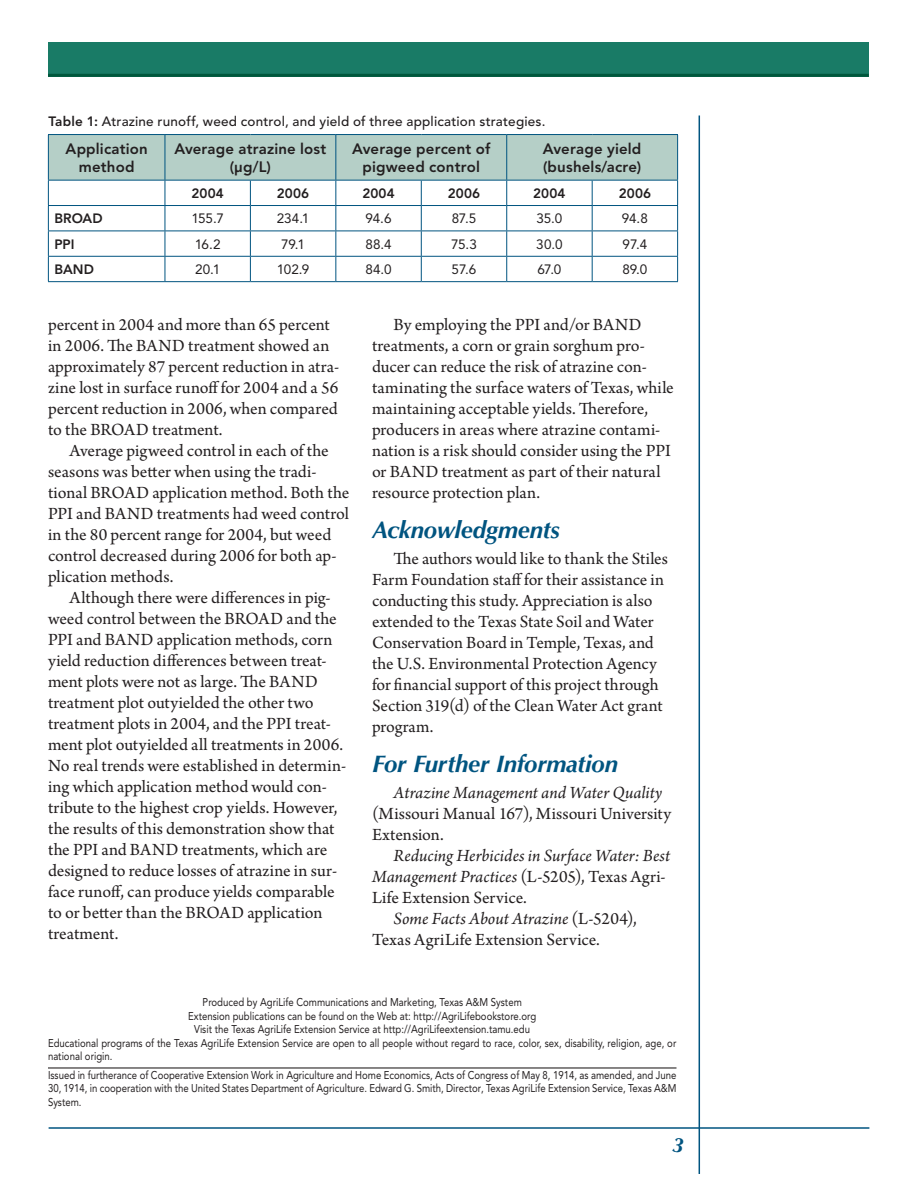
<style>
.page{position:relative;width:918px;height:1188px;background:#fff}
.page>*{position:absolute;margin:0;border:0;box-sizing:border-box;transform-origin:0 0}
.Papragraph_headings{font:italic 700 24px "Optima";letter-spacing:-.01em;color:#005480}
.Page_number_left{font:italic 700 21px "Optima";color:#005480}
.Body_text{font:18px/21px "Arno Pro";letter-spacing:-.005em;color:#231f20}
.Body_text-2{font:italic 18px/21px "Arno Pro";letter-spacing:.005em;color:#231f20}
.Table_body_text{font:800 15px/18px "Avenir";letter-spacing:.01em;color:#231f20;text-align:center}
.Table_body_text-2{font:13.5px "Avenir";letter-spacing:-.005em;color:#231f20}
.Table_body_text-3{font:500 13.5px "Avenir";letter-spacing:.015em;color:#231f20}
.Table_body_text-4{font:800 13.5px "Avenir";letter-spacing:.005em;color:#231f20}
.Statement{font:11.25px/13.5px "Avenir";color:#231f20;scale:.85 1}
.s1{font-weight:800}
.s2{font-style:italic}
.s3{font-style:normal}
</style>
<div class="page">
<div style="left:49px;top:42px;width:820px;height:35px;background:#197b66"></div>
<hr style="left:699px;top:116px;width:1px;height:1058px;background:#005480">
<hr style="left:49px;top:1127px;width:820px;height:2px;background:#005480">
<hr style="left:48px;top:74px;width:821px;height:3px;background:#00573c">
<svg style="left:48px;top:135px;width:630px;height:146px"></svg>
<hr style="left:48px;top:281px;width:117px;height:1px;background:#005480">
<hr style="left:165px;top:281px;width:85px;height:1px;background:#005480">
<hr style="left:250px;top:281px;width:86px;height:1px;background:#005480">
<hr style="left:336px;top:281px;width:85px;height:1px;background:#005480">
<hr style="left:421px;top:281px;width:86px;height:1px;background:#005480">
<hr style="left:507px;top:281px;width:85px;height:1px;background:#005480">
<hr style="left:592px;top:281px;width:86px;height:1px;background:#005480">
<hr style="left:48px;top:134px;width:117px;height:1px;background:#005480">
<hr style="left:165px;top:134px;width:85px;height:1px;background:#005480">
<hr style="left:250px;top:134px;width:86px;height:1px;background:#005480">
<hr style="left:336px;top:134px;width:85px;height:1px;background:#005480">
<hr style="left:421px;top:134px;width:86px;height:1px;background:#005480">
<hr style="left:507px;top:134px;width:85px;height:1px;background:#005480">
<hr style="left:592px;top:134px;width:86px;height:1px;background:#005480">
<hr style="left:48px;top:1068px;width:628px;height:1px;background:#231f20">
<p class="Table_body_text-3" style="left:48px;top:113px;width:499px"><span class="s1">Table 1:</span> Atrazine runoff, weed control, and yield of three application strategies.</p>
<p class="Table_body_text" style="left:66px;top:139px;width:84px">Application method</p>
<p class="Table_body_text" style="left:174px;top:139px;width:153px">Average atrazine lost (µg/L)</p>
<p class="Table_body_text" style="left:352px;top:139px;width:140px">Average percent of pigweed control</p>
<p class="Table_body_text" style="left:543px;top:139px;width:100px">Average yield</p>
<p class="Table_body_text" style="left:543px;top:157px;width:100px">(bushels/acre)</p>
<p class="Table_body_text-4" style="left:192px;top:185px;width:34px">2004</p>
<p class="Table_body_text-4" style="left:277px;top:185px;width:34px">2006</p>
<p class="Table_body_text-4" style="left:362px;top:185px;width:34px">2004</p>
<p class="Table_body_text-4" style="left:448px;top:185px;width:34px">2006</p>
<p class="Table_body_text-4" style="left:533px;top:185px;width:34px">2004</p>
<p class="Table_body_text-4" style="left:619px;top:185px;width:34px">2006</p>
<p class="Table_body_text-4" style="left:54px;top:211px;width:50px">BROAD</p>
<p class="Table_body_text-2" style="left:191px;top:211px;width:34px">155.7</p>
<p class="Table_body_text-2" style="left:277px;top:211px;width:34px">234.1</p>
<p class="Table_body_text-2" style="left:366px;top:211px;width:27px">94.6</p>
<p class="Table_body_text-2" style="left:452px;top:211px;width:26px">87.5</p>
<p class="Table_body_text-2" style="left:536px;top:211px;width:28px">35.0</p>
<p class="Table_body_text-2" style="left:622px;top:211px;width:27px">94.8</p>
<p class="Table_body_text-4" style="left:54px;top:236px;width:22px">PPI</p>
<p class="Table_body_text-2" style="left:195px;top:236px;width:27px">16.2</p>
<p class="Table_body_text-2" style="left:281px;top:236px;width:25px">79.1</p>
<p class="Table_body_text-2" style="left:365px;top:236px;width:28px">88.4</p>
<p class="Table_body_text-2" style="left:451px;top:236px;width:27px">75.3</p>
<p class="Table_body_text-2" style="left:536px;top:236px;width:28px">30.0</p>
<p class="Table_body_text-2" style="left:623px;top:236px;width:26px">97.4</p>
<p class="Table_body_text-4" style="left:54px;top:261px;width:41px">BAND</p>
<p class="Table_body_text-2" style="left:195px;top:262px;width:27px">20.1</p>
<p class="Table_body_text-2" style="left:277px;top:262px;width:34px">102.9</p>
<p class="Table_body_text-2" style="left:365px;top:262px;width:28px">84.0</p>
<p class="Table_body_text-2" style="left:452px;top:262px;width:26px">57.6</p>
<p class="Table_body_text-2" style="left:537px;top:262px;width:26px">67.0</p>
<p class="Table_body_text-2" style="left:622px;top:262px;width:27px">89.0</p>
<p class="Body_text" style="left:48px;top:315px;width:293px">percent in 2004 and more than 65 percent in 2006. The BAND treatment showed an approximately 87 percent reduction in atra&shy;zine lost in surface runoff for 2004 and a 56 percent reduction in 2006, when compared to the BROAD treatment.</p>
<p class="Body_text" style="left:48px;top:441px;width:303px;text-indent:22px">Average pigweed control in each of the seasons was better when using the tradi&shy;tional BROAD application method. Both the PPI and BAND treatments had weed control in the 80 percent range for 2004, but weed control decreased during 2006 for both ap&shy;plication methods.</p>
<p class="Body_text" style="left:48px;top:588px;width:300px;text-indent:22px">Although there were differences in pig&shy;weed control between the BROAD and the PPI and BAND application methods, corn yield reduction differences between treat&shy;ment plots were not as large. The BAND treatment plot outyielded the other two treatment plots in 2004, and the PPI treat&shy;ment plot outyielded all treatments in 2006.<br>No real trends were established in determin&shy;ing which application method would con&shy;tribute to the highest crop yields. However, the results of this demonstration show that the PPI and BAND treatments, which are designed to reduce losses of atrazine in sur&shy;face runoff, can produce yields comparable to or better than the BROAD application treatment.</p>
<p class="Body_text" style="left:372px;top:315px;width:303px;text-indent:22px">By employing the PPI and/or BAND treatments, a corn or grain sorghum pro&shy;ducer can reduce the risk of atrazine con&shy;taminating the surface waters of Texas, while maintaining acceptable yields. Therefore, producers in areas where atrazine contami&shy;nation is a risk should consider using the PPI or BAND treatment as part of their natural resource protection plan.</p>
<p class="Papragraph_headings" style="left:372px;top:515px;width:189px">Acknowledgments</p>
<p class="Body_text" style="left:372px;top:549px;width:297px;text-indent:22px">The authors would like to thank the Stiles Farm Foundation staff for their assistance in conducting this study. Appreciation is also extended to the Texas State Soil and Water Conservation Board in Temple, Texas, and the U.S. Environmental Protection Agency for financial support of this project through Section 319(d) of the Clean Water Act grant program.</p>
<p class="Papragraph_headings" style="left:372px;top:749px;width:248px">For Further Information</p>
<p class="Body_text" style="left:372px;top:783px;width:301px;text-indent:22px"><span class="s2">Atrazine Management and Water Quality </span>(Missouri Manual 167), Missouri University<br>Extension.</p>
<p class="Body_text-2" style="left:372px;top:846px;width:300px;text-indent:22px">Reducing Herbicides in Surface Water: Best<br>Management Practices <span class="s3">(L-5205), Texas Agri-<br>Life Extension Service.</span></p>
<p class="Body_text" style="left:372px;top:909px;width:266px;text-indent:22px"><span class="s2">Some Facts About Atrazine</span> (L-5204),<br>Texas AgriLife Extension Service.</p>
<p class="Statement" style="left:203px;top:995px;width:377px">Produced by AgriLife Communications and Marketing, Texas A&amp;M System</p>
<p class="Statement" style="left:188px;top:1009px;width:411px">Extension publications can be found on the Web at: http://AgriLifebookstore.org</p>
<p class="Statement" style="left:194px;top:1022px;width:397px">Visit the Texas AgriLife Extension Service at http://AgriLifeextension.tamu.edu</p>
<p class="Statement" style="left:48px;top:1036px;width:741px">Educational programs of the Texas AgriLife Extension Service are open to all people without regard to race, color, sex, disability, religion, age, or national origin.</p>
<p class="Statement" style="left:48px;top:1068px;width:741px;text-align:justify">Issued in furtherance of Cooperative Extension Work in Agriculture and Home Economics, Acts of Congress of May 8, 1914, as amended, and June 30, 1914, in cooperation with the United States Department of Agriculture. Edward G. Smith, Director, Texas AgriLife Extension Service, Texas A&amp;M System.</p>
<p class="Page_number_left" style="left:672px;top:1133px;width:13px">3</p>
</div>
